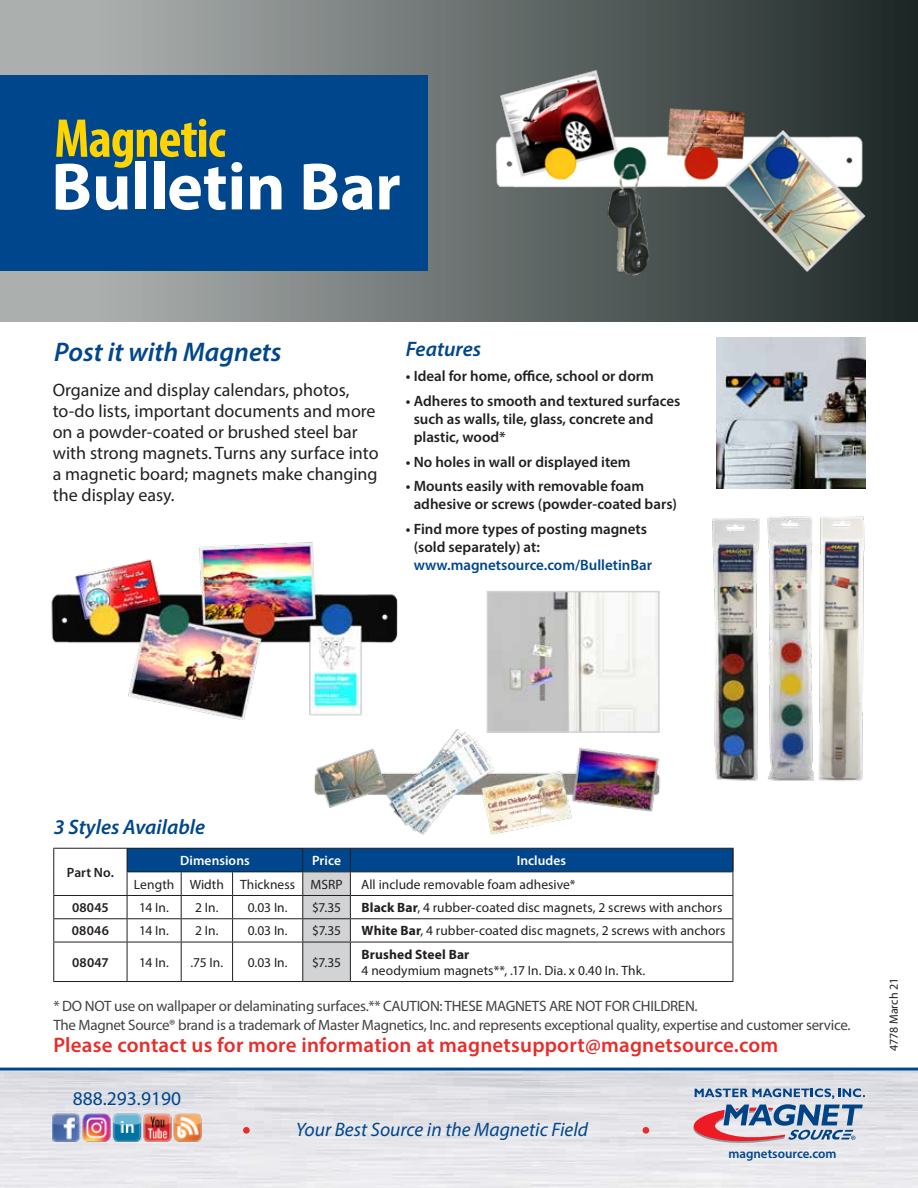
<style>
.page{position:relative;width:918px;height:1188px;background:#fff}
.page>*{position:absolute;margin:0;border:0;box-sizing:border-box;transform-origin:0 0}
.t1{font:700 67.5px "Myriad Pro";color:#fff}
.t2{font:700 condensed 55.05px "Myriad Pro";letter-spacing:-.02em;color:#ffd400}
.t3{font:italic 600 27px "Myriad Pro";color:#00468c}
.t4{font:600 21px "Myriad Pro";letter-spacing:.01em;color:#e82d2a}
.t5{font:italic 600 21px "Myriad Pro";color:#00468c}
.t6{font:italic 19.5px "Myriad Pro";color:#00468c}
.t7{font:19.5px "Myriad Pro";color:#00468c}
.t8{font:18px/21px "Myriad Pro";color:#231f20}
.t9{font:600 15px/18px "Myriad Pro";color:#231f20}
.t10{font:15px "Myriad Pro";letter-spacing:-.02em;color:#414142}
.t11{font:600 15px "Myriad Pro";color:#00468c}
.t12{font:13.5px "Myriad Pro";letter-spacing:.005em;color:#231f20}
.t13{font:600 13.5px "Myriad Pro";letter-spacing:.005em;color:#fff}
.t14{font:600 13.5px "Myriad Pro";letter-spacing:.015em;color:#231f20}
.t15{font:700 13.5px "Myriad Pro";letter-spacing:.01em;color:#231f20}
.t16{font:600 13.05px "Myriad Pro";color:#00468c}
.t17{font:12px "Myriad Pro";color:#231f20}
.s1{font-weight:700}
</style>
<div class="page">
<div style="left:0;top:0;width:918px;height:322px;background:linear-gradient(to right,#b9bdbc,#1f2927)"></div>
<img style="left:468px;top:56px;width:422px;height:223px">
<img style="left:0;top:1071px;width:918px;height:117px">
<div style="left:243px;top:1127px;width:7px;height:7px;background:#e82d2a;border-radius:50%"></div>
<div style="left:643px;top:1127px;width:6px;height:7px;background:#e82d2a;border-radius:50%"></div>
<svg style="left:693px;top:1088px;width:172px;height:57px;background:#a9a9bd"></svg>
<hr style="left:0;top:1068px;width:918px;height:3px;background:#00468c">
<img style="left:53px;top:1113px;width:148px;height:32px">
<div style="left:0;top:75px;width:428px;height:196px;background:#00468c"></div>
<img style="left:51px;top:542px;width:347px;height:177px">
<img style="left:716px;top:338px;width:149px;height:150px">
<div style="left:127px;top:848px;width:176px;height:24px;background:#00468c"></div>
<hr style="left:232px;top:942px;width:1px;height:39px;background:#231f20">
<hr style="left:127px;top:918px;width:54px;height:1px;background:#231f20">
<hr style="left:181px;top:918px;width:52px;height:1px;background:#231f20">
<hr style="left:233px;top:918px;width:70px;height:1px;background:#231f20">
<hr style="left:127px;top:942px;width:54px;height:1px;background:#231f20">
<hr style="left:181px;top:942px;width:52px;height:1px;background:#231f20">
<hr style="left:233px;top:942px;width:70px;height:1px;background:#231f20">
<hr style="left:127px;top:981px;width:54px;height:1px;background:#231f20">
<hr style="left:181px;top:981px;width:52px;height:1px;background:#231f20">
<hr style="left:233px;top:981px;width:70px;height:1px;background:#231f20">
<hr style="left:127px;top:895px;width:54px;height:1px;background:#231f20">
<hr style="left:181px;top:942px;width:1px;height:39px;background:#231f20">
<svg style="left:181px;top:872px;width:1px;height:70px"></svg>
<hr style="left:181px;top:895px;width:52px;height:1px;background:#231f20">
<hr style="left:233px;top:895px;width:70px;height:1px;background:#231f20">
<svg style="left:232px;top:872px;width:1px;height:70px"></svg>
<svg style="left:302px;top:848px;width:432px;height:134px"></svg>
<hr style="left:127px;top:848px;width:54px;height:1px;background:#231f20">
<hr style="left:181px;top:848px;width:52px;height:1px;background:#231f20">
<hr style="left:233px;top:848px;width:70px;height:1px;background:#231f20">
<hr style="left:127px;top:871px;width:54px;height:1px;background:#231f20">
<hr style="left:181px;top:871px;width:52px;height:1px;background:#231f20">
<hr style="left:233px;top:871px;width:70px;height:1px;background:#231f20">
<hr style="left:53px;top:848px;width:74px;height:1px;background:#231f20">
<hr style="left:53px;top:895px;width:74px;height:1px;background:#231f20">
<hr style="left:53px;top:918px;width:74px;height:1px;background:#231f20">
<svg style="left:53px;top:849px;width:1px;height:93px"></svg>
<svg style="left:127px;top:849px;width:1px;height:93px"></svg>
<hr style="left:53px;top:942px;width:74px;height:1px;background:#231f20">
<hr style="left:53px;top:942px;width:1px;height:39px;background:#231f20">
<hr style="left:127px;top:942px;width:1px;height:39px;background:#231f20">
<hr style="left:53px;top:981px;width:74px;height:1px;background:#231f20">
<img style="left:314px;top:728px;width:346px;height:107px">
<img style="left:712px;top:518px;width:48px;height:263px">
<img style="left:767px;top:516px;width:47px;height:265px">
<img style="left:818px;top:516px;width:47px;height:265px">
<img style="left:490px;top:594px;width:167px;height:136px">
<div style="left:487px;top:591px;width:173px;height:142px;border:2px solid #d1d3d4"></div>
<h2 class="t2" style="left:54px;top:104px;width:173px">Magnetic</h2>
<h1 class="t1" style="left:51px;top:143px;width:351px">Bulletin Bar</h1>
<h3 class="t3" style="left:54px;top:335px;width:229px">Post it with Magnets</h3>
<h3 class="t8" style="left:53px;top:379px;width:327px">Organize and display calendars, photos, to-do lists, important documents and more on a powder-coated or brushed steel bar with strong magnets. Turns any surface into a magnetic board; magnets make changing the display easy.</h3>
<h3 class="t5" style="left:406px;top:336px;width:77px">Features</h3>
<p class="t9" style="left:406px;top:367px;width:249px">• Ideal for home, office, school or dorm</p>
<p class="t9" style="left:414px;top:392px;width:268px;text-indent:-8px">• Adheres to smooth and textured surfaces such as walls, tile, glass, concrete and plastic, wood*</p>
<p class="t9" style="left:406px;top:452px;width:226px">• No holes in wall or displayed item</p>
<p class="t9" style="left:414px;top:477px;width:265px;text-indent:-8px">• Mounts easily with removable foam adhesive or screws (powder-coated bars)</p>
<p class="t9" style="left:414px;top:520px;width:235px;text-indent:-8px">• Find more types of posting magnets (sold separately) at:</p>
<p class="t11" style="left:414px;top:556px;width:240px">www.magnetsource.com/BulletinBar</p>
<h3 class="t5" style="left:54px;top:814px;width:153px">3 Styles Available</h3>
<p class="t14" style="left:67px;top:864px;width:49px">Part No.</p>
<p class="t13" style="left:180px;top:852px;width:71px">Dimensions</p>
<p class="t13" style="left:312px;top:852px;width:30px">Price</p>
<p class="t13" style="left:517px;top:852px;width:51px">Includes</p>
<p class="t12" style="left:134px;top:876px;width:210px">Length Width Thickness MSRP</p>
<p class="t12" style="left:361px;top:876px;width:216px">All include removable foam adhesive*</p>
<p class="t14" style="left:72px;top:899px;width:38px">08045</p>
<p class="t12" style="left:139px;top:899px;width:31px">14 In.</p>
<p class="t12" style="left:195px;top:899px;width:25px">2 In.</p>
<p class="t12" style="left:248px;top:899px;width:42px">0.03 In.</p>
<p class="t12" style="left:312px;top:899px;width:30px">$7.35</p>
<p class="t12" style="left:362px;top:899px;width:362px"><span class="s1">Black Bar</span>, 4 rubber-coated disc magnets, 2 screws with anchors</p>
<p class="t14" style="left:72px;top:922px;width:39px">08046</p>
<p class="t12" style="left:139px;top:923px;width:31px">14 In.</p>
<p class="t12" style="left:195px;top:923px;width:25px">2 In.</p>
<p class="t12" style="left:248px;top:923px;width:42px">0.03 In.</p>
<p class="t12" style="left:312px;top:923px;width:30px">$7.35</p>
<p class="t12" style="left:362px;top:923px;width:365px"><span class="s1">White Bar</span>, 4 rubber-coated disc magnets, 2 screws with anchors</p>
<p class="t14" style="left:72px;top:954px;width:38px">08047</p>
<p class="t12" style="left:139px;top:954px;width:31px">14 In.</p>
<p class="t12" style="left:191px;top:954px;width:34px">.75 In.</p>
<p class="t12" style="left:248px;top:954px;width:42px">0.03 In.</p>
<p class="t12" style="left:312px;top:954px;width:30px">$7.35</p>
<p class="t15" style="left:362px;top:945px;width:109px">Brushed Steel Bar</p>
<p class="t12" style="left:362px;top:962px;width:285px">4 neodymium magnets**, .17 In. Dia. x 0.40 In. Thk.</p>
<p class="t10" style="left:53px;top:997px;width:646px">* DO NOT use on wallpaper or delaminating surfaces.** CAUTION: THESE MAGNETS ARE NOT FOR CHILDREN.</p>
<p class="t10" style="left:53px;top:1016px;width:799px">The Magnet Source® brand is a trademark of Master Magnetics, Inc. and represents exceptional quality, expertise and customer service.</p>
<h3 class="t4" style="left:53px;top:1031px;width:727px">Please contact us for more information at magnetsupport@magnetsource.com</h3>
<h3 class="t7" style="left:73px;top:1087px;width:110px">888.293.9190</h3>
<h3 class="t6" style="left:296px;top:1118px;width:294px">Your Best Source in the Magnetic Field</h3>
<p class="t16" style="left:728px;top:1145px;width:110px">magnetsource.com</p>
<p class="t17" style="left:886px;top:1051px;width:75px;rotate:-90deg">4778 March 21</p>
</div>
